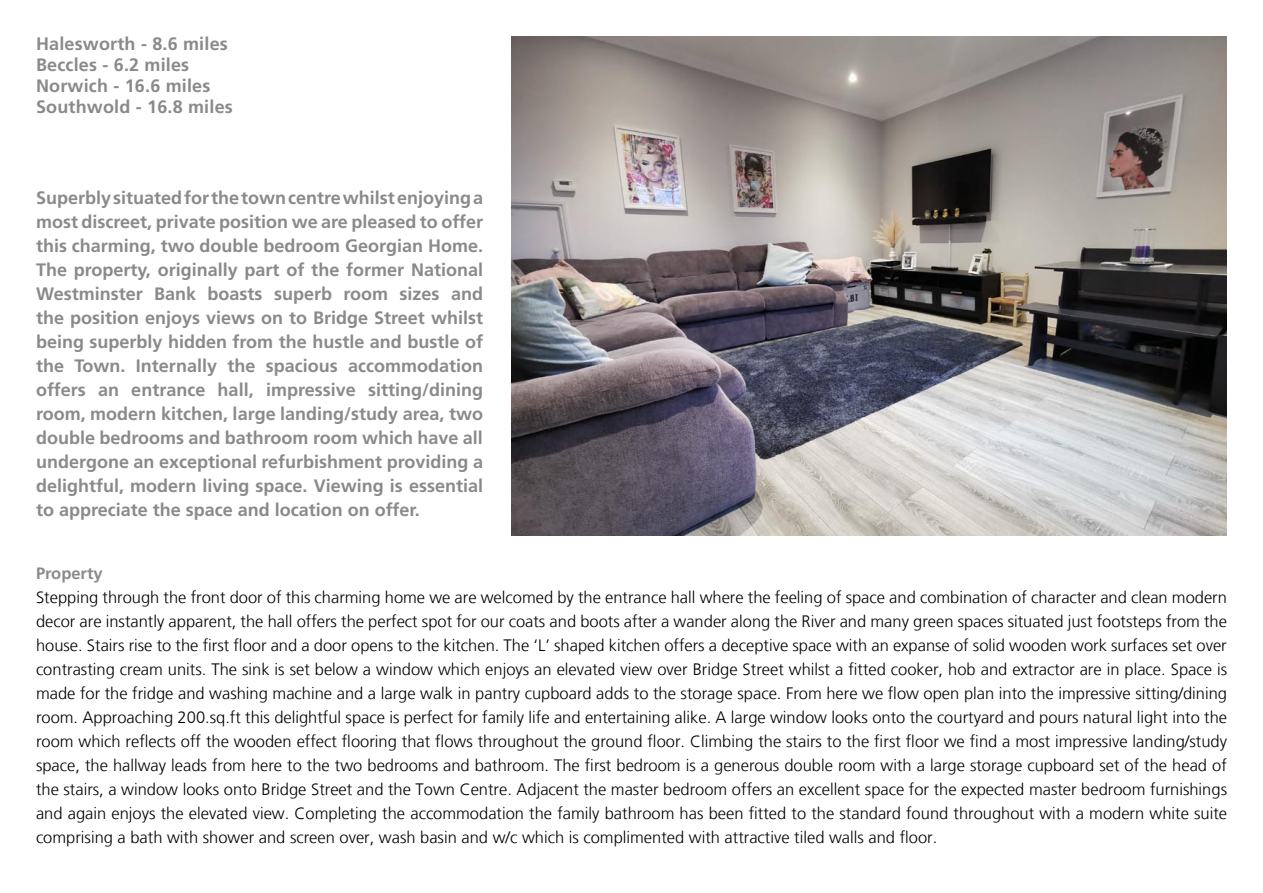
<style>
.page{position:relative;width:1263px;height:893px;background:#fff}
.page>*{position:absolute;margin:0;border:0;box-sizing:border-box;transform-origin:0 0}
.t1{font:700 18px/24px "Frutiger LT Std";letter-spacing:.01em;color:#8a8a8a;text-align:justify}
.t2{font:300 16.5px/24px "Frutiger LT";color:#000;text-align:justify}
.t3{font:700 16.5px "Frutiger LT Std";color:#8a8a8a}
</style>
<div class="page">
<img style="left:512px;top:36px;width:715px;height:499px">
<p class="t1" style="left:36px;top:33px;width:198px;line-height:21px;text-align:left">Halesworth - 8.6 miles<br>Beccles - 6.2 miles<br>Norwich - 16.6 miles<br>Southwold - 16.8 miles</p>
<p class="t1" style="left:36px;top:186px;width:449px">Superbly situated for the town centre whilst enjoying a most discreet, private position we are pleased to offer this charming, two double bedroom Georgian Home.<br>The property, originally part of the former National Westminster Bank boasts superb room sizes and the position enjoys views on to Bridge Street whilst being superbly hidden from the hustle and bustle of the Town. Internally the spacious accommodation offers an entrance hall, impressive sitting/dining room, modern kitchen, large landing/study area, two double bedrooms and bathroom room which have all undergone an exceptional refurbishment providing a delightful, modern living space. Viewing is essential to appreciate the space and location on offer.</p>
<p class="t3" style="left:36px;top:564px;width:68px">Property</p>
<p class="t2" style="left:36px;top:586px;width:1193px">Stepping through the front door of this charming home we are welcomed by the entrance hall where the feeling of space and combination of character and clean modern decor are instantly apparent, the hall offers the perfect spot for our coats and boots after a wander along the River and many green spaces situated just footsteps from the house. Stairs rise to the first floor and a door opens to the kitchen. The ‘L’ shaped kitchen offers a deceptive space with an expanse of solid wooden work surfaces set over contrasting cream units. The sink is set below a window which enjoys an elevated view over Bridge Street whilst a fitted cooker, hob and extractor are in place. Space is made for the fridge and washing machine and a large walk in pantry cupboard adds to the storage space. From here we flow open plan into the impressive sitting/dining room. Approaching 200.sq.ft this delightful space is perfect for family life and entertaining alike. A large window looks onto the courtyard and pours natural light into the room which reflects off the wooden effect flooring that flows throughout the ground floor. Climbing the stairs to the first floor we find a most impressive landing/study space, the hallway leads from here to the two bedrooms and bathroom. The first bedroom is a generous double room with a large storage cupboard set of the head of the stairs, a window looks onto Bridge Street and the Town Centre. Adjacent the master bedroom offers an excellent space for the expected master bedroom furnishings and again enjoys the elevated view. Completing the accommodation the family bathroom has been fitted to the standard found throughout with a modern white suite comprising a bath with shower and screen over, wash basin and w/c which is complimented with attractive tiled walls and floor.</p>
</div>
